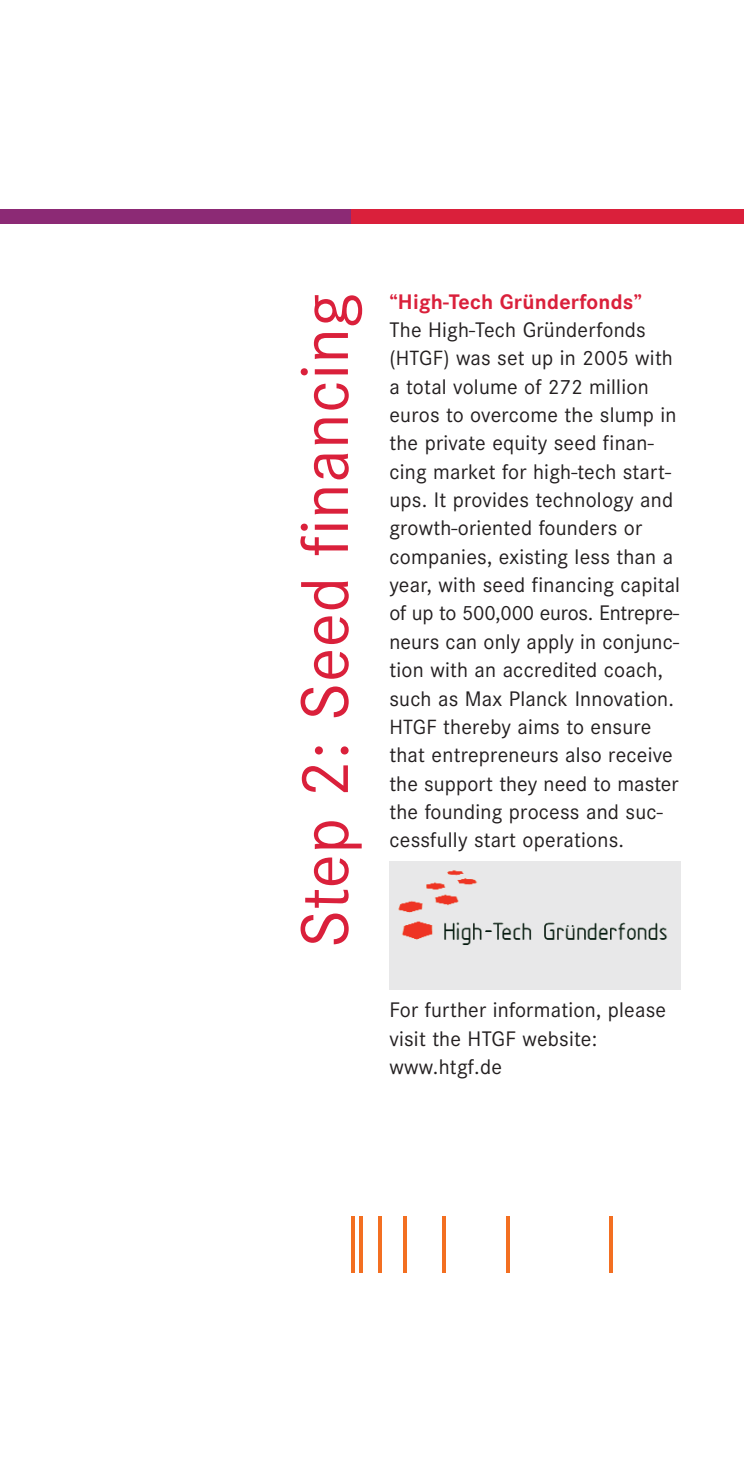
<style>
.page{position:relative;width:744px;height:1482px;background:#fff}
.page>*{position:absolute;margin:0;border:0;box-sizing:border-box;transform-origin:0 0}
.t1{font:70px "Corporate S";letter-spacing:.01em;color:#da203b}
.t2{font:22px/28.2px "Corporate S";letter-spacing:.01em;color:#231f20}
.t3{font:700 22px "Corporate S";letter-spacing:.01em;color:#da203b}
.s1{font-size:21.5px}
</style>
<div class="page">
<div style="left:0;top:209px;width:351px;height:14px;background:#8c2a75"></div>
<div style="left:351px;top:209px;width:393px;height:14px;background:#da203b"></div>
<img style="left:389px;top:861px;width:291px;height:128px">
<hr style="left:359px;top:1215px;width:3px;height:57px;background:#f36f21">
<hr style="left:378px;top:1215px;width:3px;height:57px;background:#f36f21">
<hr style="left:404px;top:1215px;width:3px;height:57px;background:#f36f21">
<hr style="left:443px;top:1215px;width:3px;height:57px;background:#f36f21">
<hr style="left:506px;top:1215px;width:3px;height:57px;background:#f36f21">
<hr style="left:610px;top:1215px;width:3px;height:57px;background:#f36f21">
<hr style="left:351px;top:1215px;width:3px;height:57px;background:#f36f21">
<h1 class="t1" style="left:301px;top:948px;width:656px;rotate:-90deg">Step 2: Seed financing</h1>
<p class="t3" style="left:389px;top:294px;width:254px">“High-Tech Gründerfonds”</p>
<p class="t2" style="left:389px;top:318px;width:292px">The High-Tech Gründerfonds (<span class="s1">HTGF</span>) was set up in <span class="s1">2005</span> with a total volume of <span class="s1">272</span> million euros to overcome the slump in the private equity seed finan&shy;cing market for high-tech start&shy;ups. It provides technology and growth-oriented founders or companies, existing less than a year, with seed financing capital of up to <span class="s1">500</span>,<span class="s1">000</span> euros. Entre pre&shy;neurs can only apply in conjunc&shy;tion with an accredited coach, such as Max Planck In novation.<br><span class="s1">HTGF</span> thereby aims to ensure that entrepreneurs also receive the support they need to master the founding process and suc&shy;cessfully start operations.</p>
<p class="t2" style="left:389px;top:998px;width:278px">For further information, please visit the HTGF website: www.htgf.de</p>
</div>
